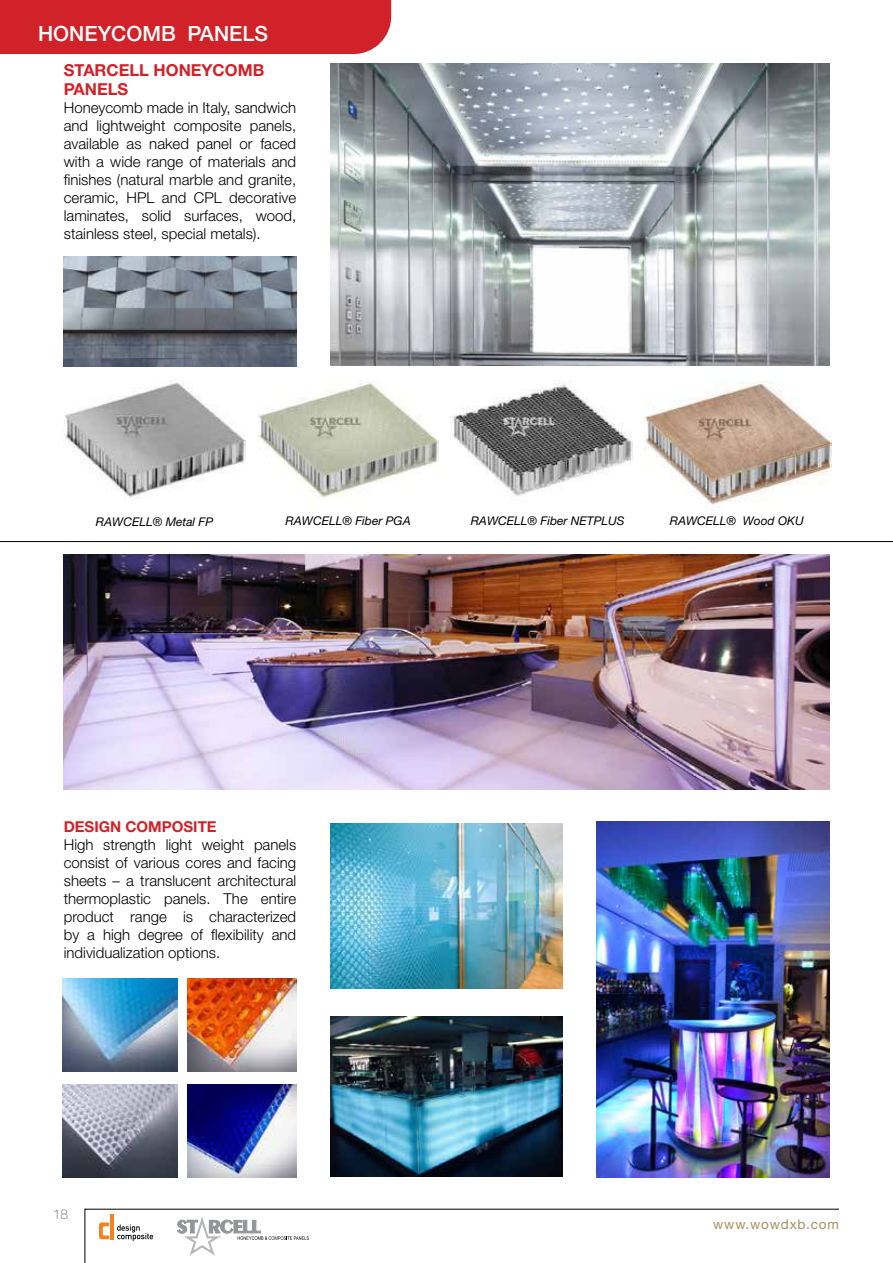
<style>
.page{position:relative;width:893px;height:1263px;background:#fff}
.page>*{position:absolute;margin:0;border:0;box-sizing:border-box;transform-origin:0 0}
.t1{font:500 21px "Helvetica Neue LT Std";color:#fff}
.t2{font:700 16.5px/19.8px "Helvetica Neue LT Std";color:#d12229}
.t3{font:300 15px/18px "Helvetica Neue LT Std";color:#000;text-align:justify}
.t4{font:700 15px "Helvetica Neue LT Std";color:#d12229}
.t5{font:13.5px "Helvetica Neue LT Std";letter-spacing:.06em;color:#a39160}
.t6{font:100 13.5px "Helvetica Neue LT Std";color:#5b5655}
.t7{font:italic 12px "Helvetica Neue LT Std";color:#000}
</style>
<div class="page">
<img style="left:644px;top:347px;width:187px;height:161px">
<img style="left:64px;top:555px;width:765px;height:234px">
<img style="left:64px;top:379px;width:181px;height:119px">
<img style="left:257px;top:345px;width:182px;height:155px">
<img style="left:451px;top:365px;width:181px;height:131px">
<div style="left:0;top:0;width:391px;height:54px;background:#d12229"></div>
<img style="left:330px;top:64px;width:499px;height:301px">
<img style="left:64px;top:257px;width:232px;height:110px">
<hr style="left:0;top:541px;width:893px;height:1px;background:#000">
<svg style="left:85px;top:1209px;width:754px;height:54px"></svg>
<img style="left:597px;top:821px;width:232px;height:356px">
<img style="left:330px;top:1016px;width:233px;height:161px">
<img style="left:330px;top:823px;width:233px;height:165px">
<img style="left:63px;top:978px;width:115px;height:93px">
<img style="left:188px;top:978px;width:108px;height:93px">
<img style="left:63px;top:1084px;width:115px;height:93px">
<img style="left:188px;top:1084px;width:108px;height:93px">
<h1 class="t1" style="left:38px;top:21px;width:231px">HONEYCOMB PANELS</h1>
<p class="t2" style="left:64px;top:59px;width:202px">STARCELL HONEYCOMB<br>PANELS</p>
<p class="t3" style="left:64px;top:99px;width:234px">Honeycomb made in Italy, sandwich and lightweight composite panels, available as naked panel or faced with a wide range of materials and finishes (natural marble and granite, ceramic, HPL and CPL decorative laminates, solid surfaces, wood, stainless steel, special metals).</p>
<p class="t7" style="left:96px;top:514px;width:119px">RAWCELL® Metal FP</p>
<p class="t7" style="left:286px;top:513px;width:127px">RAWCELL® Fiber PGA</p>
<p class="t7" style="left:471px;top:513px;width:155px">RAWCELL® Fiber NETPLUS</p>
<p class="t7" style="left:670px;top:513px;width:135px">RAWCELL® Wood OKU</p>
<p class="t4" style="left:64px;top:817px;width:154px">DESIGN COMPOSITE</p>
<p class="t3" style="left:64px;top:835px;width:234px">High strength light weight panels consist of various cores and facing sheets – a translucent architectural thermoplastic panels. The entire product range is characterized by a high degree of flexibility and individualization options.</p>
<p class="t6" style="left:53px;top:1206px;width:17px">18</p>
<p class="t5" style="left:713px;top:1216px;width:127px">www.wowdxb.com</p>
</div>
